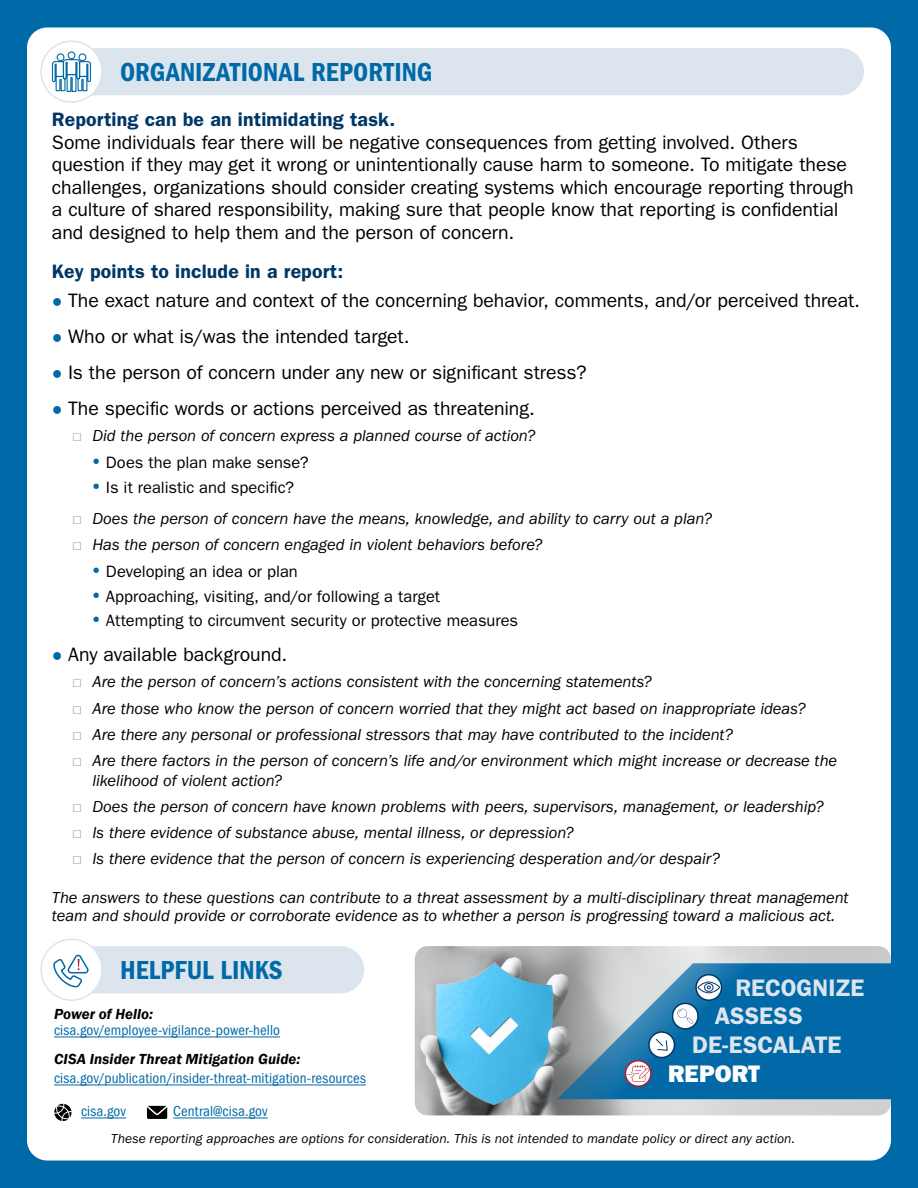
<style>
.page{position:relative;width:918px;height:1188px;background:#0069a7}
.page>*{position:absolute;margin:0;border:0;box-sizing:border-box;transform-origin:0 0}
.t1{font:27px "ITC Franklin Gothic Std Dm Cd";color:#0069a7}
.t2{font:600 24px "ITC Franklin Gothic Std";color:#dce5ed}
.t3{font:24px "ITC Franklin Gothic Std Hvy";letter-spacing:.005em;color:#fff}
.Intro_Body{font:19.5px/22.5px "ITC Franklin Gothic Std";letter-spacing:-.005em;color:#000}
.t4{font:600 19.5px "ITC Franklin Gothic Std";letter-spacing:.01em;color:#003764}
.Intro_Body-2{font:italic 16.5px/19.5px "ITC Franklin Gothic Std";letter-spacing:-.005em;color:#000}
.t5{font:16.5px "ITC Franklin Gothic Std";color:#000}
.t6{font:condensed 15px/16.5px "ITC Franklin Gothic Std";letter-spacing:.005em;color:#0069a7}
.Legal{font:italic 13.5px "ITC Franklin Gothic Std";letter-spacing:.005em;color:#000}
.s1{font-family:"Franklin Gothic";font-size:18px;color:#0069a7}
.s2{font-family:"Franklin Gothic";font-weight:800;font-style:normal;color:#9d9fa2}
.s3{font-family:"Franklin Gothic";font-weight:600;font-stretch:condensed;font-size:19.5px;color:#0069a7}
.s4{font-family:"Franklin Gothic";font-weight:600;font-style:italic;font-stretch:normal;color:#000}
</style>
<div class="page">
<div style="left:27px;top:27px;width:864px;height:1134px;background:#fff;border-radius:20px"></div>
<div style="left:54px;top:48px;width:810px;height:47px;background:#dce5ed;border-radius:24px"></div>
<div style="left:41px;top:41px;width:61px;height:61px;background:#fff;border-radius:50%"></div>
<div style="left:40px;top:40px;width:63px;height:63px;border:2px solid #dce5ed;border-radius:50%"></div>
<div style="left:54px;top:946px;width:310px;height:47px;background:#dce5ed;border-radius:24px"></div>
<div style="left:41px;top:939px;width:61px;height:61px;background:#fff;border-radius:50%"></div>
<div style="left:40px;top:939px;width:63px;height:62px;border:2px solid #dce5ed;border-radius:50%"></div>
<svg style="left:53px;top:954px;width:36px;height:34px"></svg>
<svg style="left:52px;top:51px;width:40px;height:41px"></svg>
<hr style="left:54px;top:1037px;width:226px;height:1px;background:#0069a7">
<hr style="left:54px;top:1085px;width:312px;height:1px;background:#0069a7">
<hr style="left:81px;top:1118px;width:45px;height:1px;background:#0069a7">
<hr style="left:173px;top:1118px;width:95px;height:1px;background:#0069a7">
<svg style="left:147px;top:1106px;width:20px;height:13px"></svg>
<svg style="left:54px;top:1104px;width:18px;height:17px"></svg>
<img style="left:415px;top:946px;width:476px;height:169px">
<svg style="left:557px;top:963px;width:361px;height:136px;background:#297bab"></svg>
<svg style="left:696px;top:975px;width:26px;height:25px"></svg>
<div style="left:695px;top:974px;width:27px;height:27px;border:2px solid #003764;border-radius:50%"></div>
<svg style="left:698px;top:981px;width:22px;height:13px"></svg>
<svg style="left:673px;top:1003px;width:25px;height:26px"></svg>
<div style="left:672px;top:1003px;width:27px;height:27px;border:2px solid #003764;border-radius:50%"></div>
<svg style="left:677px;top:1009px;width:16px;height:15px"></svg>
<div style="left:649px;top:1032px;width:25px;height:26px;background:#fff;border-radius:50%"></div>
<div style="left:648px;top:1031px;width:27px;height:27px;border:2px solid #003764;border-radius:50%"></div>
<svg style="left:655px;top:1039px;width:13px;height:12px"></svg>
<svg style="left:625px;top:1061px;width:26px;height:25px"></svg>
<div style="left:625px;top:1060px;width:27px;height:27px;border:2px solid #ac1e2d;border-radius:50%"></div>
<svg style="left:627px;top:1065px;width:23px;height:17px"></svg>
<h2 class="t1" style="left:120px;top:57px;width:314px">ORGANIZATIONAL REPORTING</h2>
<h3 class="t4" style="left:52px;top:108px;width:345px">Reporting can be an intimidating task.</h3>
<p class="Intro_Body" style="left:52px;top:131px;width:803px">Some individuals fear there will be negative consequences from getting involved. Others question if they may get it wrong or unintentionally cause harm to someone. To mitigate these challenges, organizations should consider creating systems which encourage reporting through a culture of shared responsibility, making sure that people know that reporting is confidential and designed to help them and the person of concern.</p>
<h3 class="t4" style="left:52px;top:260px;width:293px">Key points to include in a report:</h3>
<p class="Intro_Body" style="left:52px;top:289px;width:810px"><span class="s1">●</span> The exact nature and context of the concerning behavior, comments, and/or perceived threat.</p>
<p class="Intro_Body" style="left:52px;top:325px;width:359px"><span class="s1">●</span> Who or what is/was the intended target.</p>
<p class="Intro_Body" style="left:52px;top:361px;width:536px"><span class="s1">●</span> Is the person of concern under any new or significant stress?</p>
<p class="Intro_Body" style="left:52px;top:397px;width:484px"><span class="s1">●</span> The specific words or actions perceived as threatening.</p>
<p class="Intro_Body-2" style="left:72px;top:426px;width:465px"><span class="s2">□</span> Did the person of concern express a planned course of action?</p>
<p class="t5" style="left:90px;top:453px;width:220px"><span class="s3">•</span> Does the plan make sense?</p>
<p class="t5" style="left:90px;top:477px;width:206px"><span class="s3">•</span> Is it realistic and specific?</p>
<p class="Intro_Body-2" style="left:72px;top:509px;width:641px"><span class="s2">□</span> Does the person of concern have the means, knowledge, and ability to carry out a plan?</p>
<p class="Intro_Body-2" style="left:72px;top:535px;width:472px"><span class="s2">□</span> Has the person of concern engaged in violent behaviors before?</p>
<p class="t5" style="left:90px;top:562px;width:210px"><span class="s3">•</span> Developing an idea or plan</p>
<p class="t5" style="left:90px;top:587px;width:352px"><span class="s3">•</span> Approaching, visiting, and/or following a target</p>
<p class="t5" style="left:90px;top:611px;width:430px"><span class="s3">•</span> Attempting to circumvent security or protective measures</p>
<p class="Intro_Body" style="left:52px;top:643px;width:237px"><span class="s1">●</span> Any available background.</p>
<p class="Intro_Body-2" style="left:72px;top:672px;width:581px"><span class="s2">□</span> Are the person of concern’s actions consistent with the concerning statements?</p>
<p class="Intro_Body-2" style="left:72px;top:699px;width:735px"><span class="s2">□</span> Are those who know the person of concern worried that they might act based on inappropriate ideas?</p>
<p class="Intro_Body-2" style="left:72px;top:725px;width:662px"><span class="s2">□</span> Are there any personal or professional stressors that may have contributed to the incident?</p>
<p class="Intro_Body-2" style="left:92px;top:751px;width:746px;text-indent:-20px"><span class="s2">□</span> Are there factors in the person of concern’s life and/or environment which might increase or decrease the likelihood of violent action?</p>
<p class="Intro_Body-2" style="left:72px;top:797px;width:753px"><span class="s2">□</span> Does the person of concern have known problems with peers, supervisors, management, or leadership?</p>
<p class="Intro_Body-2" style="left:72px;top:823px;width:503px"><span class="s2">□</span> Is there evidence of substance abuse, mental illness, or depression?</p>
<p class="Intro_Body-2" style="left:72px;top:849px;width:649px"><span class="s2">□</span> Is there evidence that the person of concern is experiencing desperation and/or despair?</p>
<p class="Intro_Body-2" style="left:52px;top:888px;width:798px;line-height:18px">The answers to these questions can contribute to a threat assessment by a multi-disciplinary threat management team and should provide or corroborate evidence as to whether a person is progressing toward a malicious act.</p>
<h2 class="t1" style="left:120px;top:955px;width:164px">HELPFUL LINKS</h2>
<p class="t6" style="left:54px;top:1006px;width:228px"><span class="s4">Power of Hello: </span>cisa.gov/employee-vigilance-power-hello</p>
<p class="t6" style="left:54px;top:1049px;width:313px;line-height:19.5px"><span class="s4">CISA Insider Threat Mitigation Guide: </span>cisa.gov/publication/insider-threat-mitigation-resources</p>
<p class="t6" style="left:81px;top:1103px;width:47px">cisa.gov</p>
<p class="t6" style="left:173px;top:1103px;width:96px">Central@cisa.gov</p>
<p class="Legal" style="left:111px;top:1131px;width:686px">These reporting approaches are options for consideration. This is not intended to mandate policy or direct any action.</p>
<h2 class="t2" style="left:735px;top:973px;width:131px">RECOGNIZE</h2>
<h2 class="t2" style="left:715px;top:1002px;width:90px">ASSESS</h2>
<h2 class="t2" style="left:692px;top:1031px;width:151px">DE-ESCALATE</h2>
<h2 class="t3" style="left:668px;top:1060px;width:93px">REPORT</h2>
</div>
